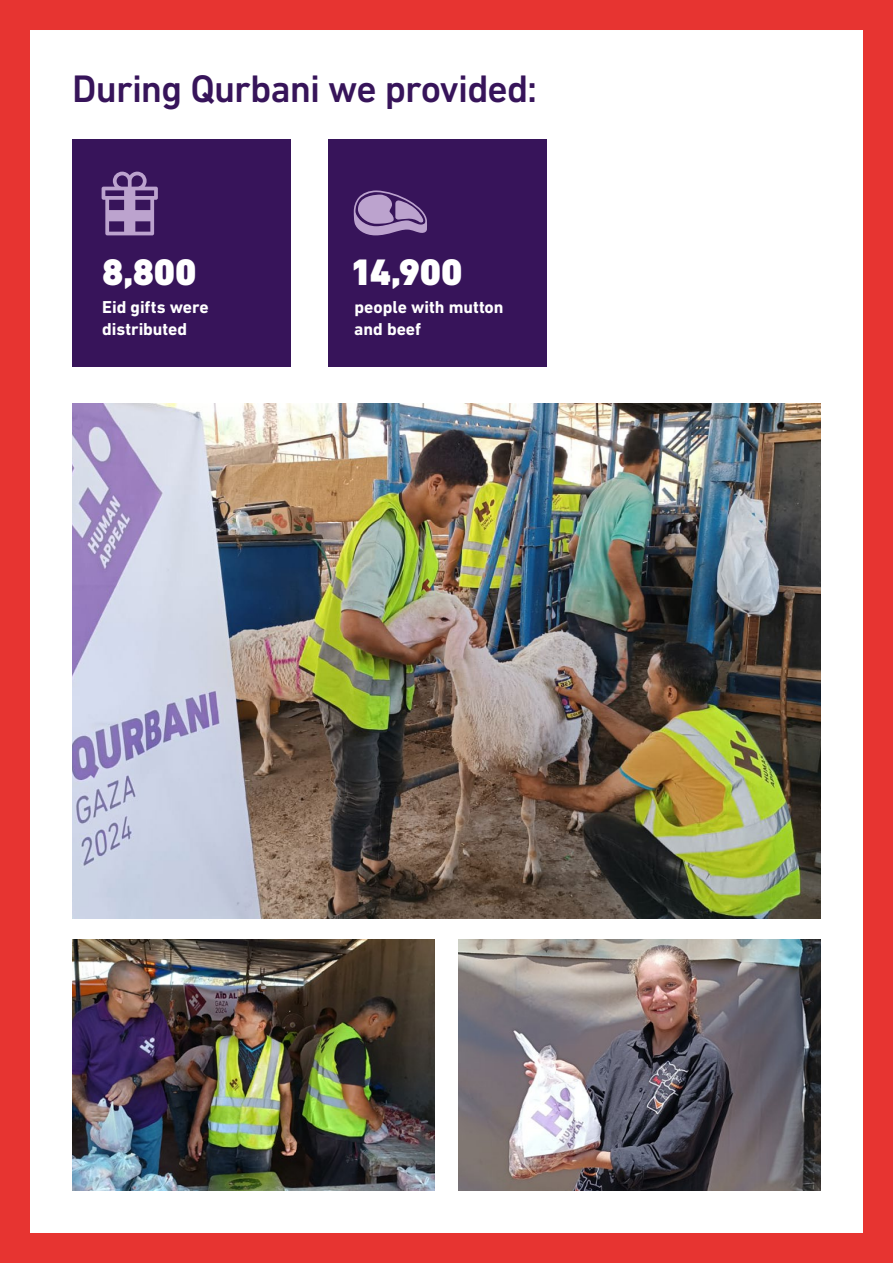
<style>
.page{position:relative;width:893px;height:1263px;background:#fff}
.page>*{position:absolute;margin:0;border:0;box-sizing:border-box;transform-origin:0 0}
.Number_Copy_Heading{font:500 39px "DIN Next LT Pro";letter-spacing:-.025em;color:#37145a}
.body_copy{font:900 37.5px "DIN Next LT Pro";letter-spacing:-.01em;color:#fff}
.body_copy-2{font:700 17.55px/21.9px "DIN Next LT Pro";letter-spacing:-.005em;color:#fff}
</style>
<div class="page">
<div style="left:0;top:0;width:893px;height:1263px;border:30px solid #e73431"></div>
<img style="left:72px;top:939px;width:363px;height:252px">
<img style="left:458px;top:939px;width:363px;height:252px">
<img style="left:72px;top:403px;width:749px;height:515px">
<div style="left:72px;top:139px;width:218px;height:228px;background:#37145a"></div>
<div style="left:329px;top:139px;width:218px;height:228px;background:#37145a"></div>
<svg style="left:102px;top:172px;width:56px;height:63px"></svg>
<svg style="left:354px;top:190px;width:73px;height:45px"></svg>
<p class="Number_Copy_Heading" style="left:72px;top:66px;width:467px">During Qurbani we provided:</p>
<p class="body_copy" style="left:102px;top:250px;width:96px">8,800</p>
<p class="body_copy-2" style="left:102px;top:296px;width:108px">Eid gifts were distributed</p>
<p class="body_copy" style="left:351px;top:250px;width:113px">14,900</p>
<p class="body_copy-2" style="left:354px;top:296px;width:151px">people with mutton and beef</p>
</div>
